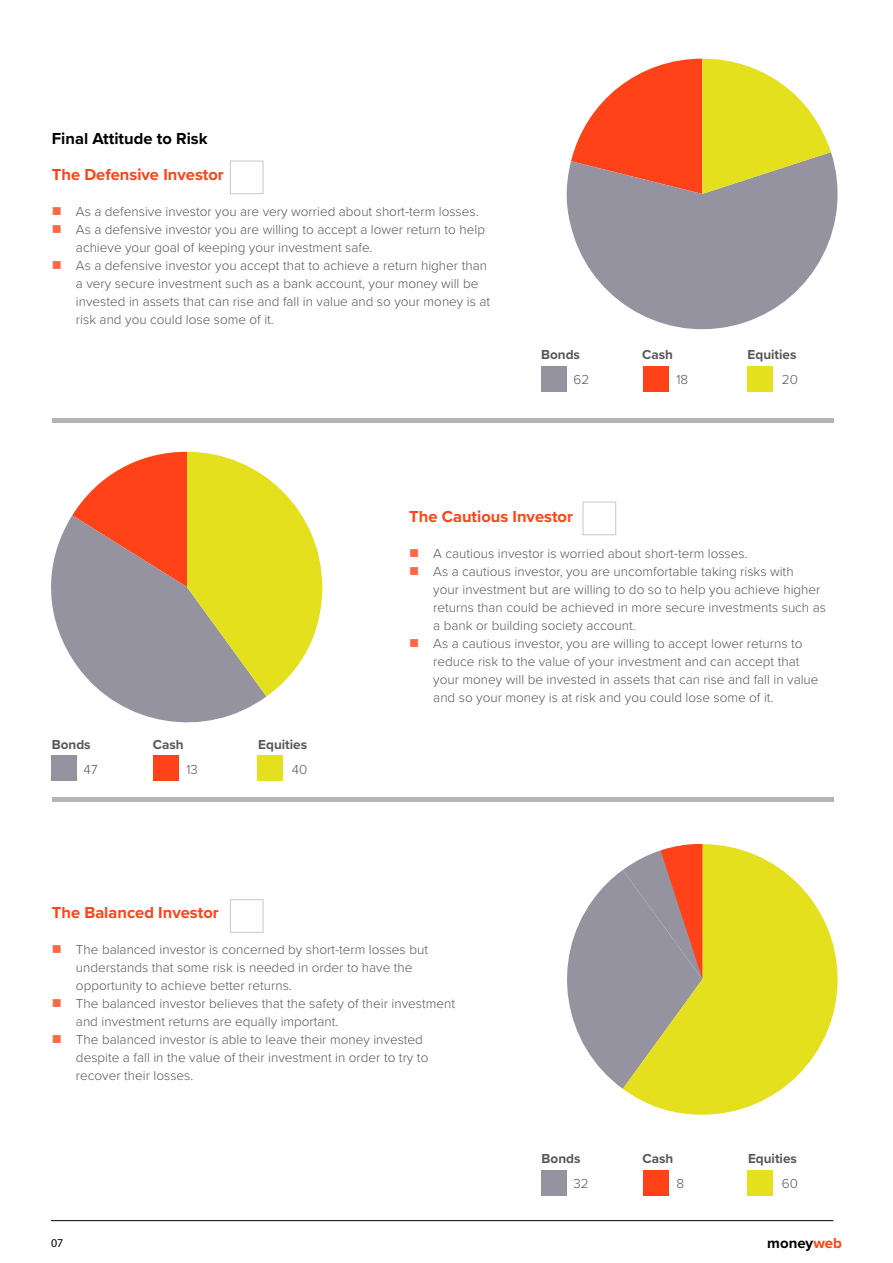
<style>
.page{position:relative;width:893px;height:1263px;background:#fff}
.page>*{position:absolute;margin:0;border:0;box-sizing:border-box;transform-origin:0 0}
.t1{font:700 16.5px "Proxima Nova";color:#ff4217}
.t2{font:700 16.5px "Proxima Nova";color:#000}
.t3{font:700 15px "Proxima Nova";color:#000}
.t4{font:300 13.5px/18px "Proxima Nova";color:#575756}
.t5{font:700 13.5px "Proxima Nova";color:#575756}
.t6{font:12px "Myriad Pro";color:#000}
.s1{color:#ff6845}
.s2{color:#ff4217}
</style>
<div class="page">
<hr style="left:51px;top:1220px;width:782px;height:1px;background:#000">
<div style="left:230px;top:161px;width:33px;height:33px;background:#fff;border:1px solid #c8c8c8"></div>
<div style="left:583px;top:502px;width:33px;height:33px;background:#fff;border:1px solid #c8c8c8"></div>
<div style="left:230px;top:899px;width:33px;height:34px;background:#fff;border:1px solid #c8c8c8"></div>
<hr style="left:52px;top:418px;width:782px;height:4px;background:#b5b4b4">
<hr style="left:52px;top:798px;width:782px;height:4px;background:#b5b4b4">
<svg style="left:566px;top:153px;width:272px;height:177px;fill:#9593a0"></svg>
<svg style="left:571px;top:59px;width:260px;height:135px"></svg>
<svg style="left:51px;top:516px;width:215px;height:207px"></svg>
<svg style="left:72px;top:452px;width:250px;height:244px;background:#d0b266"></svg>
<svg style="left:623px;top:844px;width:215px;height:271px;fill:#e4e01d"></svg>
<div style="left:541px;top:366px;width:25px;height:25px;background:#9593a0"></div>
<div style="left:51px;top:756px;width:25px;height:25px;background:#9593a0"></div>
<div style="left:541px;top:1170px;width:25px;height:25px;background:#9593a0"></div>
<div style="left:644px;top:366px;width:25px;height:25px;background:#ff4217"></div>
<div style="left:154px;top:756px;width:25px;height:25px;background:#ff4217"></div>
<div style="left:644px;top:1170px;width:25px;height:25px;background:#ff4217"></div>
<div style="left:748px;top:366px;width:25px;height:25px;background:#e4e01d"></div>
<div style="left:258px;top:756px;width:25px;height:25px;background:#e4e01d"></div>
<div style="left:748px;top:1170px;width:25px;height:25px;background:#e4e01d"></div>
<svg style="left:567px;top:844px;width:135px;height:245px"></svg>
<p class="t2" style="left:52px;top:126px;width:157px">Final Attitude to Risk</p>
<p class="t1" style="left:52px;top:162px;width:173px">The Defensive Investor</p>
<p class="t4" style="left:52px;top:202px;width:428px"><span class="s1">■</span> As a defensive investor you are very worried about short-term losses.</p>
<p class="t4" style="left:76px;top:220px;width:411px;text-indent:-24px"><span class="s1">■</span> As a defensive investor you are willing to accept a lower return to help achieve your goal of keeping your investment safe.</p>
<p class="t4" style="left:76px;top:256px;width:416px;text-indent:-24px"><span class="s1">■</span> As a defensive investor you accept that to achieve a return higher than a very secure investment such as a bank account, your money will be invested in assets that can rise and fall in value and so your money is at risk and you could lose some of it.</p>
<p class="t5" style="left:541px;top:345px;width:40px">Bonds</p>
<p class="t4" style="left:574px;top:370px;width:17px">62</p>
<p class="t5" style="left:642px;top:345px;width:32px">Cash</p>
<p class="t4" style="left:676px;top:371px;width:13px">18</p>
<p class="t5" style="left:748px;top:345px;width:50px">Equities</p>
<p class="t4" style="left:782px;top:370px;width:18px">20</p>
<p class="t5" style="left:52px;top:734px;width:40px">Bonds</p>
<p class="t4" style="left:84px;top:760px;width:16px">47</p>
<p class="t5" style="left:153px;top:734px;width:32px">Cash</p>
<p class="t4" style="left:186px;top:760px;width:13px">13</p>
<p class="t5" style="left:258px;top:734px;width:50px">Equities</p>
<p class="t4" style="left:292px;top:759px;width:17px">40</p>
<p class="t1" style="left:409px;top:504px;width:165px">The Cautious Investor</p>
<p class="t4" style="left:409px;top:544px;width:340px"><span class="s1">■</span> A cautious investor is worried about short-term losses.</p>
<p class="t4" style="left:433px;top:562px;width:394px;text-indent:-24px"><span class="s1">■</span> As a cautious investor, you are uncomfortable taking risks with<br>your investment but are willing to do so to help you achieve higher returns than could be achieved in more secure investments such as a bank or building society account.</p>
<p class="t4" style="left:433px;top:634px;width:387px;text-indent:-24px"><span class="s1">■</span> As a cautious investor, you are willing to accept lower returns to reduce risk to the value of your investment and can accept that your money will be invested in assets that can rise and fall in value and so your money is at risk and you could lose some of it.</p>
<p class="t1" style="left:52px;top:900px;width:168px">The Balanced Investor</p>
<p class="t4" style="left:76px;top:940px;width:354px;text-indent:-24px"><span class="s1">■</span> The balanced investor is concerned by short-term losses but understands that some risk is needed in order to have the opportunity to achieve better returns.</p>
<p class="t4" style="left:76px;top:994px;width:381px;text-indent:-24px"><span class="s1">■</span> The balanced investor believes that the safety of their investment and investment returns are equally important.</p>
<p class="t4" style="left:76px;top:1030px;width:354px;text-indent:-24px"><span class="s1">■</span> The balanced investor is able to leave their money invested despite a fall in the value of their investment in order to try to recover their losses.</p>
<p class="t5" style="left:542px;top:1148px;width:40px">Bonds</p>
<p class="t5" style="left:642px;top:1148px;width:32px">Cash</p>
<p class="t5" style="left:748px;top:1148px;width:50px">Equities</p>
<p class="t4" style="left:574px;top:1174px;width:17px">32</p>
<p class="t4" style="left:676px;top:1174px;width:9px">8</p>
<p class="t4" style="left:782px;top:1174px;width:18px">60</p>
<p class="t6" style="left:51px;top:1235px;width:14px">07</p>
<p class="t3" style="left:767px;top:1232px;width:76px">money<span class="s2">web</span></p>
</div>
